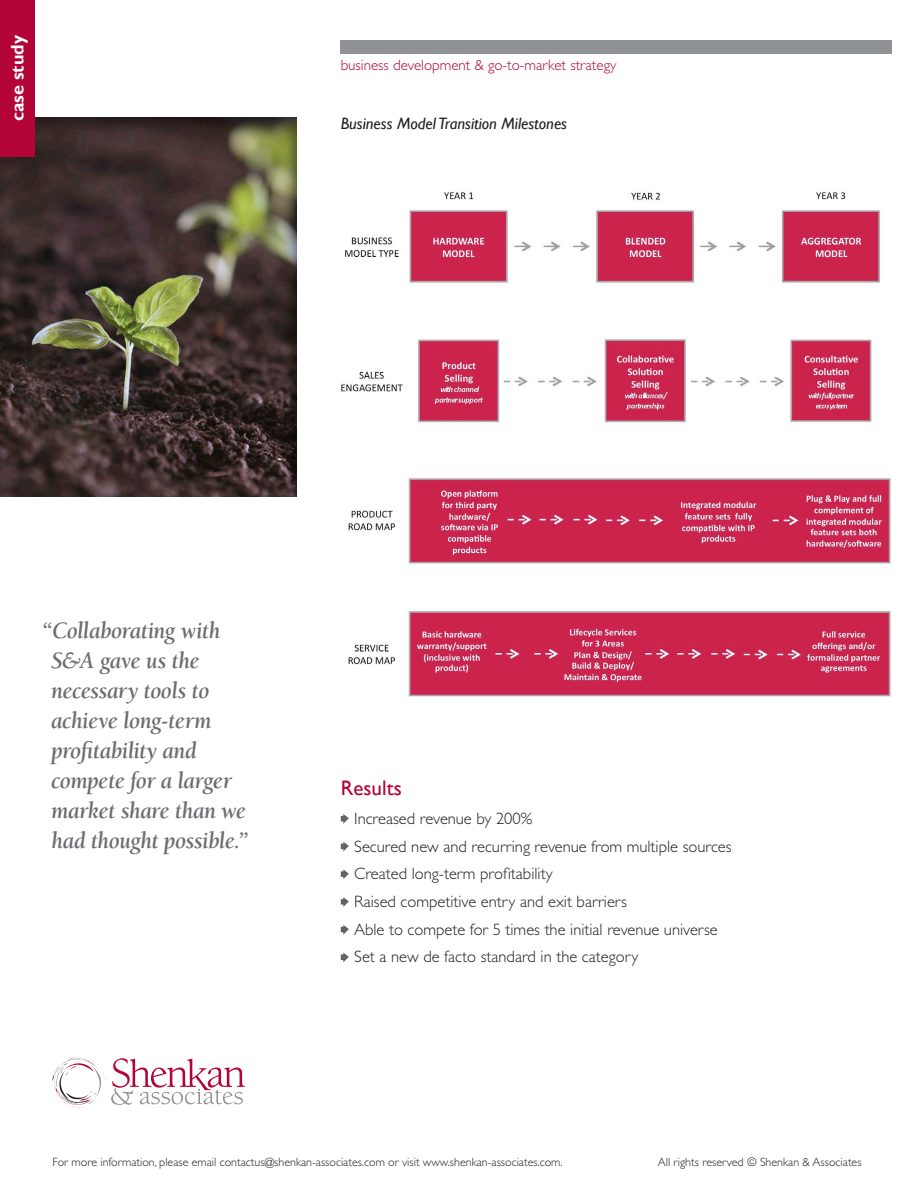
<style>
.page{position:relative;width:918px;height:1188px;background:#fff}
.page>*{position:absolute;margin:0;border:0;box-sizing:border-box;transform-origin:0 0}
.t1{font:italic 700 24px/30px "Berkeley";letter-spacing:-.02em;color:#6c6d70;scale:.95 1}
.t2{font:21px "Gill Sans";color:#b30437}
.t3{font:700 18px "Gill Sans";color:#fff}
.t4{font:300 16.5px "Gill Sans Std";color:#231f20}
.t5{font:italic 16.5px "Gill Sans";color:#231f20}
.t6{font:300 15px "Gill Sans Std";color:#b30437}
.t7{font:300 12px "Gill Sans Std";color:#231f20}
</style>
<div class="page">
<img style="left:341px;top:192px;width:550px;height:505px">
<div style="left:0;top:116px;width:298px;height:383px;background:#231f20;opacity:.55"></div>
<div style="left:0;top:0;width:35px;height:157px;background:#b30437"></div>
<svg style="left:341px;top:814px;width:8px;height:10px"></svg>
<svg style="left:341px;top:842px;width:8px;height:10px"></svg>
<svg style="left:341px;top:869px;width:8px;height:10px"></svg>
<svg style="left:341px;top:897px;width:8px;height:10px"></svg>
<svg style="left:341px;top:925px;width:8px;height:10px"></svg>
<svg style="left:341px;top:953px;width:8px;height:9px"></svg>
<div style="left:341px;top:40px;width:551px;height:14px;background:#919295"></div>
<svg style="left:52px;top:1057px;width:193px;height:51px"></svg>
<p class="t3" style="left:7px;top:121px;width:88px;rotate:-90deg">case study</p>
<p class="t6" style="left:341px;top:57px;width:277px">business development &amp; go-to-market strategy</p>
<p class="t5" style="left:341px;top:113px;width:228px">Business Model Transition Milestones</p>
<p class="t1" style="left:51px;top:616px;width:209px;text-indent:-9px">“Collaborating with<br>S&amp;A gave us the necessary tools to achieve long-term profitability and compete for a larger market share than we had thought possible.”</p>
<p class="t2" style="left:341px;top:776px;width:63px">Results</p>
<p class="t4" style="left:354px;top:809px;width:180px">Increased revenue by 200%</p>
<p class="t4" style="left:354px;top:837px;width:379px">Secured new and recurring revenue from multiple sources</p>
<p class="t4" style="left:354px;top:864px;width:200px">Created long-term profitability</p>
<p class="t4" style="left:354px;top:892px;width:274px">Raised competitive entry and exit barriers</p>
<p class="t4" style="left:354px;top:920px;width:365px">Able to compete for 5 times the initial revenue universe</p>
<p class="t4" style="left:354px;top:948px;width:285px">Set a new de facto standard in the category</p>
<p class="t7" style="left:52px;top:1155px;width:512px">For more information, please email contactus@shenkan-associates.com or visit www.shenkan-associates.com.</p>
<p class="t7" style="left:658px;top:1155px;width:205px">All rights reserved © Shenkan &amp; Associates</p>
</div>
